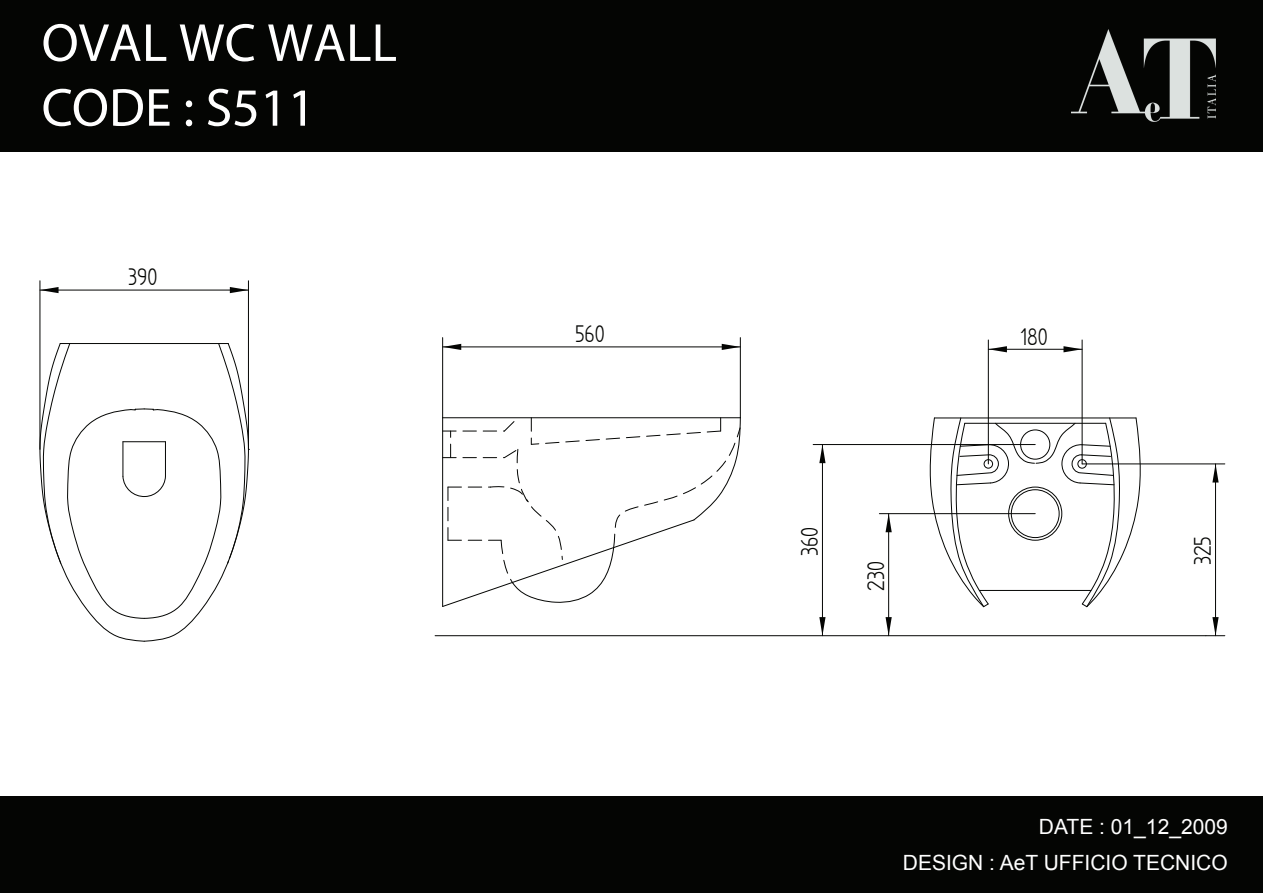
<style>
.page{position:relative;width:1263px;height:893px;background:#fff}
.page>*{position:absolute;margin:0;border:0;box-sizing:border-box;transform-origin:0 0}
.t1{font:54px/64.8px "Myriad Pro";color:#fff}
.t2{font:27.3px "Solid Edge ISO";color:#040503}
.t3{font:21px/36px "Arial";color:#fff;text-align:right}
</style>
<div class="page">
<div style="left:0;top:0;width:1263px;height:152px;background:#040503"></div>
<img style="left:1071px;top:29px;width:144px;height:93px">
<div style="left:0;top:796px;width:1263px;height:97px;background:#040503"></div>
<hr style="left:435px;top:635px;width:771px;height:1px;background:#040503">
<svg style="left:928px;top:417px;width:214px;height:191px"></svg>
<svg style="left:442px;top:417px;width:299px;height:190px"></svg>
<svg style="left:1212px;top:464px;width:6px;height:18px"></svg>
<hr style="left:1082px;top:463px;width:143px;height:1px;background:#040503">
<svg style="left:1206px;top:617px;width:19px;height:19px"></svg>
<hr style="left:1215px;top:464px;width:1px;height:172px;background:#040503">
<svg style="left:989px;top:346px;width:18px;height:6px"></svg>
<svg style="left:1063px;top:346px;width:19px;height:6px"></svg>
<hr style="left:988px;top:340px;width:1px;height:124px;background:#040503">
<hr style="left:1082px;top:340px;width:1px;height:124px;background:#040503">
<hr style="left:988px;top:349px;width:94px;height:1px;background:#040503">
<svg style="left:885px;top:514px;width:7px;height:18px"></svg>
<svg style="left:885px;top:617px;width:7px;height:19px"></svg>
<hr style="left:879px;top:513px;width:156px;height:1px;background:#040503">
<hr style="left:888px;top:514px;width:1px;height:122px;background:#040503">
<svg style="left:819px;top:445px;width:6px;height:18px"></svg>
<svg style="left:819px;top:617px;width:6px;height:19px"></svg>
<hr style="left:813px;top:444px;width:222px;height:1px;background:#040503">
<hr style="left:822px;top:445px;width:1px;height:191px;background:#040503">
<svg style="left:722px;top:344px;width:18px;height:6px"></svg>
<svg style="left:443px;top:344px;width:18px;height:6px"></svg>
<hr style="left:740px;top:338px;width:1px;height:80px;background:#040503">
<hr style="left:442px;top:338px;width:1px;height:80px;background:#040503">
<hr style="left:443px;top:347px;width:297px;height:1px;background:#040503">
<svg style="left:230px;top:287px;width:18px;height:6px"></svg>
<svg style="left:41px;top:287px;width:18px;height:6px"></svg>
<hr style="left:248px;top:281px;width:1px;height:168px;background:#040503">
<hr style="left:40px;top:281px;width:1px;height:168px;background:#040503">
<hr style="left:40px;top:290px;width:208px;height:1px;background:#040503">
<svg style="left:39px;top:343px;width:210px;height:299px"></svg>
<h1 class="t1" style="left:42px;top:10px;width:357px">OVAL WC WALL<br>CODE : S511</h1>
<h2 class="t2" style="left:128px;top:263px;width:31px">390</h2>
<h2 class="t2" style="left:575px;top:320px;width:31px">560</h2>
<h2 class="t2" style="left:796px;top:556px;width:31px;rotate:-90deg">360</h2>
<h2 class="t2" style="left:862px;top:591px;width:31px;rotate:-90deg">230</h2>
<h2 class="t2" style="left:1020px;top:322px;width:29px">180</h2>
<h2 class="t2" style="left:1189px;top:565px;width:31px;rotate:-90deg">325</h2>
<p class="t3" style="left:903px;top:809px;width:326px">DATE : 01_12_2009<br>DESIGN : AeT UFFICIO TECNICO</p>
</div>
